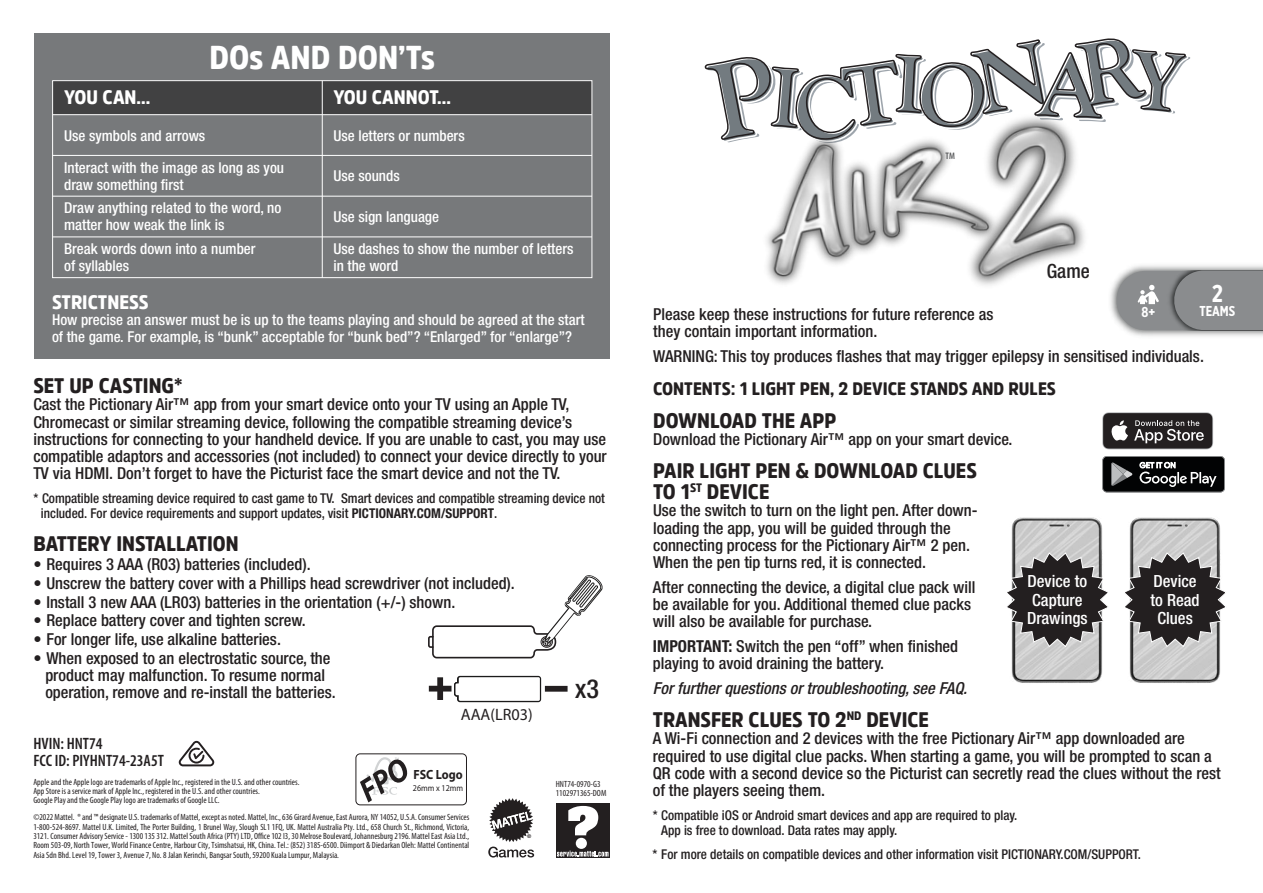
<style>
.page{position:relative;width:1263px;height:893px;background:#fff}
.page>*{position:absolute;margin:0;border:0;box-sizing:border-box;transform-origin:0 0}
.t1{font:900 33px "Amsi Pro Narw";color:#fff}
.t2{font:500 condensed 26.25px "Helvetica Neue LT Std";color:#231f20}
.t3{font:700 24.3px "Gotham X Narrow";color:#fff}
.t4{font:900 21px/21px "Amsi Pro Narw";color:#231f20}
.t5{font:900 19.5px "Amsi Pro Narw";color:#fff}
.t6{font:500 condensed 19.5px "Helvetica Neue LT Std";color:#242122}
.t7{font:900 18px "Amsi Pro Narw";color:#231f20}
.t8{font:500 condensed 16.8px/18.3px "Helvetica Neue LT Std";color:#fff;text-align:center}
.t9{font:500 condensed 16.5px/17.2px "Helvetica Neue LT Std";color:#231f20}
.t10{font:italic 500 condensed 16.5px "Helvetica Neue LT Std";color:#231f20}
.t11{font:600 condensed 16.5px/16.5px "Myriad Pro";color:#231f20}
.t12{font:16.5px "Myriad Pro";color:#231f20}
.t13{font:500 condensed 15px/16.5px "Helvetica Neue LT Std";color:#fff}
.t14{font:700 14.4px "Gotham X Narrow";color:#fff}
.t15{font:500 condensed 13.5px/15px "Helvetica Neue LT Std";color:#231f20}
.t16{font:700 13.35px "Myriad Pro";color:#231f20;scale:.9 1}
.t17{font:600 condensed 9.45px "Myriad Pro";color:#58595b}
.t18{font:condensed 9px/9.4px "Myriad Pro";color:#231f20}
.t19{font:8.85px "Myriad Pro";color:#231f20;scale:.9 1}
.t20{font:500 condensed 5.25px "Helvetica Neue LT Std";color:#231f20}
.s1{font-weight:700}
</style>
<div class="page">
<div style="left:34px;top:33px;width:576px;height:325px;background:#77797b"></div>
<svg style="left:1102px;top:456px;width:123px;height:36px;background:#303132"></svg>
<svg style="left:1102px;top:412px;width:111px;height:37px;background:#4e4b4c"></svg>
<img style="left:1011px;top:517px;width:92px;height:166px">
<svg style="left:1007px;top:552px;width:101px;height:95px;background:#615f5f"></svg>
<img style="left:1129px;top:517px;width:92px;height:166px">
<svg style="left:1125px;top:552px;width:100px;height:95px;background:#5f5d5e"></svg>
<svg style="left:488px;top:798px;width:46px;height:59px"></svg>
<img style="left:1126px;top:330px;width:137px;height:6px">
<svg style="left:705px;top:38px;width:558px;height:292px"></svg>
<div style="left:556px;top:803px;width:54px;height:54px;background:#231f20"></div>
<svg style="left:557px;top:806px;width:51px;height:51px"></svg>
<div style="left:429px;top:686px;width:22px;height:5px;background:#231f20"></div>
<div style="left:437px;top:677px;width:6px;height:23px;background:#231f20"></div>
<div style="left:545px;top:686px;width:23px;height:6px;background:#231f20"></div>
<svg style="left:454px;top:675px;width:88px;height:28px"></svg>
<svg style="left:428px;top:575px;width:175px;height:84px"></svg>
<div style="left:53px;top:81px;width:539px;height:34px;background:#414142"></div>
<hr style="left:322px;top:81px;width:1px;height:197px;background:#fff">
<div style="left:52px;top:80px;width:540px;height:198px;border:1px solid #fff"></div>
<hr style="left:53px;top:236px;width:539px;height:1px;background:#fff">
<hr style="left:53px;top:114px;width:539px;height:1px;background:#fff">
<hr style="left:53px;top:155px;width:539px;height:1px;background:#fff">
<hr style="left:53px;top:196px;width:539px;height:1px;background:#fff">
<svg style="left:179px;top:741px;width:35px;height:25px"></svg>
<div style="left:356px;top:754px;width:111px;height:51px;border:1px solid #231f20;border-radius:4px"></div>
<svg style="left:360px;top:757px;width:48px;height:45px"></svg>
<h1 class="t1" style="left:210px;top:35px;width:227px">DOs AND DON’Ts</h1>
<p class="t5" style="left:64px;top:84px;width:88px">YOU CAN...</p>
<p class="t13" style="left:64px;top:119px;width:222px;line-height:32.4px">Use symbols and arrows<br>Interact with the image as long as you</p>
<p class="t13" style="left:64px;top:172px;width:219px;line-height:23.9px">draw something first<br>Draw anything related to the word, no</p>
<p class="t13" style="left:64px;top:212px;width:193px;line-height:24.3px">matter how weak the link is<br>Break words down into a number</p>
<p class="t13" style="left:64px;top:257px;width:66px">of syllables</p>
<p class="t5" style="left:333px;top:84px;width:119px">YOU CANNOT...</p>
<p class="t13" style="left:333px;top:127px;width:133px">Use letters or numbers</p>
<p class="t13" style="left:333px;top:167px;width:68px">Use sounds</p>
<p class="t13" style="left:333px;top:200px;width:242px;line-height:32.5px">Use sign language<br>Use dashes to show the number of letters</p>
<p class="t13" style="left:333px;top:257px;width:67px">in the word</p>
<p class="t6" style="left:1047px;top:260px;width:45px">Game</p>
<p class="t17" style="left:945px;top:151px;width:11px">TM</p>
<p class="t5" style="left:52px;top:289px;width:98px">STRICTNESS</p>
<p class="t13" style="left:52px;top:312px;width:534px">How precise an answer must be is up to the teams playing and should be agreed at the start of the game. For example, is “bunk” acceptable for “bunk bed”? “Enlarged” for “enlarge”?</p>
<p class="t4" style="left:33px;top:375px;width:151px">SET UP CASTING*</p>
<p class="t9" style="left:33px;top:396px;width:575px">Cast the Pictionary Air™ app from your smart device onto your TV using an Apple TV, Chromecast or similar streaming device, following the compatible streaming device’s instructions for connecting to your handheld device. If you are unable to cast, you may use compatible adaptors and accessories (not included) to connect your device directly to your TV via HDMI. Don’t forget to have the Picturist face the smart device and not the TV.</p>
<p class="t15" style="left:41px;top:491px;width:566px;text-indent:-8px">* Compatible streaming device required to cast game to TV. Smart devices and compatible streaming device not included. For device requirements and support updates, visit <span class="s1">PICTIONARY.COM/SUPPORT</span>.</p>
<p class="t4" style="left:33px;top:533px;width:207px">BATTERY INSTALLATION</p>
<p class="t9" style="left:33px;top:555px;width:279px">• Requires 3 AAA (R03) batteries (included).</p>
<p class="t9" style="left:33px;top:574px;width:483px">• Unscrew the battery cover with a Phillips head screwdriver (not included).</p>
<p class="t9" style="left:33px;top:593px;width:423px">• Install 3 new AAA (LR03) batteries in the orientation (+/-) shown.</p>
<p class="t9" style="left:33px;top:612px;width:274px">• Replace battery cover and tighten screw.</p>
<p class="t9" style="left:33px;top:630px;width:249px">• For longer life, use alkaline batteries.</p>
<p class="t9" style="left:45px;top:649px;width:292px;text-indent:-12px">• When exposed to an electrostatic source, the product may malfunction. To resume normal operation, remove and re-install the batteries.</p>
<h2 class="t2" style="left:575px;top:673px;width:25px">x3</h2>
<p class="t11" style="left:33px;top:736px;width:132px">HVIN: HNT74<br>FCC ID: PIYHNT74-23A5T</p>
<p class="t18" style="left:33px;top:777px;width:268px">Apple and the Apple logo are trademarks of Apple Inc., registered in the U.S. and other countries.<br>App Store is a service mark of Apple Inc., registered in the U.S. and other countries.<br>Google Play and the Google Play logo are trademarks of Google LLC.</p>
<p class="t12" style="left:461px;top:706px;width:73px">AAA(LR03)</p>
<p class="t16" style="left:413px;top:767px;width:56px">FSC Logo</p>
<p class="t19" style="left:413px;top:783px;width:57px">26mm x 12mm</p>
<p class="t18" style="left:33px;top:813px;width:437px;text-align:justify">©2022 Mattel. ® and ™ designate U.S. trademarks of Mattel, except as noted. Mattel, Inc., 636 Girard Avenue, East Aurora, NY 14052, U.S.A. Consumer Services 1-800-524-8697. Mattel U.K. Limited, The Porter Building, 1 Brunel Way, Slough SL1 1FQ, UK. Mattel Australia Pty. Ltd., 658 Church St., Richmond, Victoria, 3121. Consumer Advisory Service - 1300 135 312. Mattel South Africa (PTY) LTD, Office 102 I3, 30 Melrose Boulevard, Johannesburg 2196. Mattel East Asia Ltd., Room 503-09, North Tower, World Finance Centre, Harbour City, Tsimshatsui, HK, China. Tel.: (852) 3185-6500. Diimport &amp; Diedarkan Oleh: Mattel Continental Asia Sdn Bhd. Level 19, Tower 3, Avenue 7, No. 8 Jalan Kerinchi, Bangsar South, 59200 Kuala Lumpur, Malaysia.</p>
<p class="t20" style="left:527px;top:833px;width:6px">®</p>
<p class="t18" style="left:556px;top:779px;width:52px">HNT74-0970-G3<br>1102971365-DOM</p>
<h3 class="t3" style="left:1212px;top:278px;width:13px">2</h3>
<p class="t14" style="left:1199px;top:302px;width:37px">TEAMS</p>
<p class="t14" style="left:1141px;top:303px;width:15px">8+</p>
<p class="t9" style="left:653px;top:305px;width:342px">Please keep these instructions for future reference as they contain important information.</p>
<p class="t9" style="left:653px;top:347px;width:552px">WARNING: This toy produces flashes that may trigger epilepsy in sensitised individuals.</p>
<p class="t7" style="left:653px;top:376px;width:404px">CONTENTS: 1 LIGHT PEN, 2 DEVICE STANDS AND RULES</p>
<p class="t4" style="left:653px;top:409px;width:185px">DOWNLOAD THE APP</p>
<p class="t9" style="left:653px;top:430px;width:361px">Download the Pictionary Air™ app on your smart device.</p>
<p class="t4" style="left:653px;top:460px;width:325px">PAIR LIGHT PEN &amp; DOWNLOAD CLUES<br>TO 1<sup>ST</sup> DEVICE</p>
<p class="t9" style="left:653px;top:502px;width:326px">Use the switch to turn on the light pen. After down&shy;loading the app, you will be guided through the connecting process for the Pictionary Air™ 2 pen.<br>When the pen tip turns red, it is connected.</p>
<p class="t9" style="left:653px;top:578px;width:324px">After connecting the device, a digital clue pack will be available for you. Additional themed clue packs will also be available for purchase.</p>
<p class="t9" style="left:653px;top:637px;width:307px"><span class="s1">IMPORTANT:</span> Switch the pen “off” when finished playing to avoid draining the battery.</p>
<p class="t10" style="left:653px;top:678px;width:316px">For further questions or troubleshooting, see FAQ.</p>
<p class="t4" style="left:653px;top:709px;width:278px">TRANSFER CLUES TO 2<sup>ND</sup> DEVICE</p>
<p class="t9" style="left:653px;top:730px;width:570px">A Wi-Fi connection and 2 devices with the free Pictionary Air™ app downloaded are required to use digital clue packs. When starting a game, you will be prompted to scan a QR code with a second device so the Picturist can secretly read the clues without the rest of the players seeing them.</p>
<p class="t15" style="left:661px;top:808px;width:358px;text-indent:-9px">* Compatible iOS or Android smart devices and app are required to play.<br>App is free to download. Data rates may apply.</p>
<p class="t15" style="left:653px;top:847px;width:490px">* For more details on compatible devices and other information visit PICTIONARY.COM/SUPPORT.</p>
<p class="t8" style="left:1027px;top:572px;width:62px">Device to<br>Capture<br>Drawings</p>
<p class="t8" style="left:1150px;top:572px;width:51px">Device to Read<br>Clues</p>
</div>
